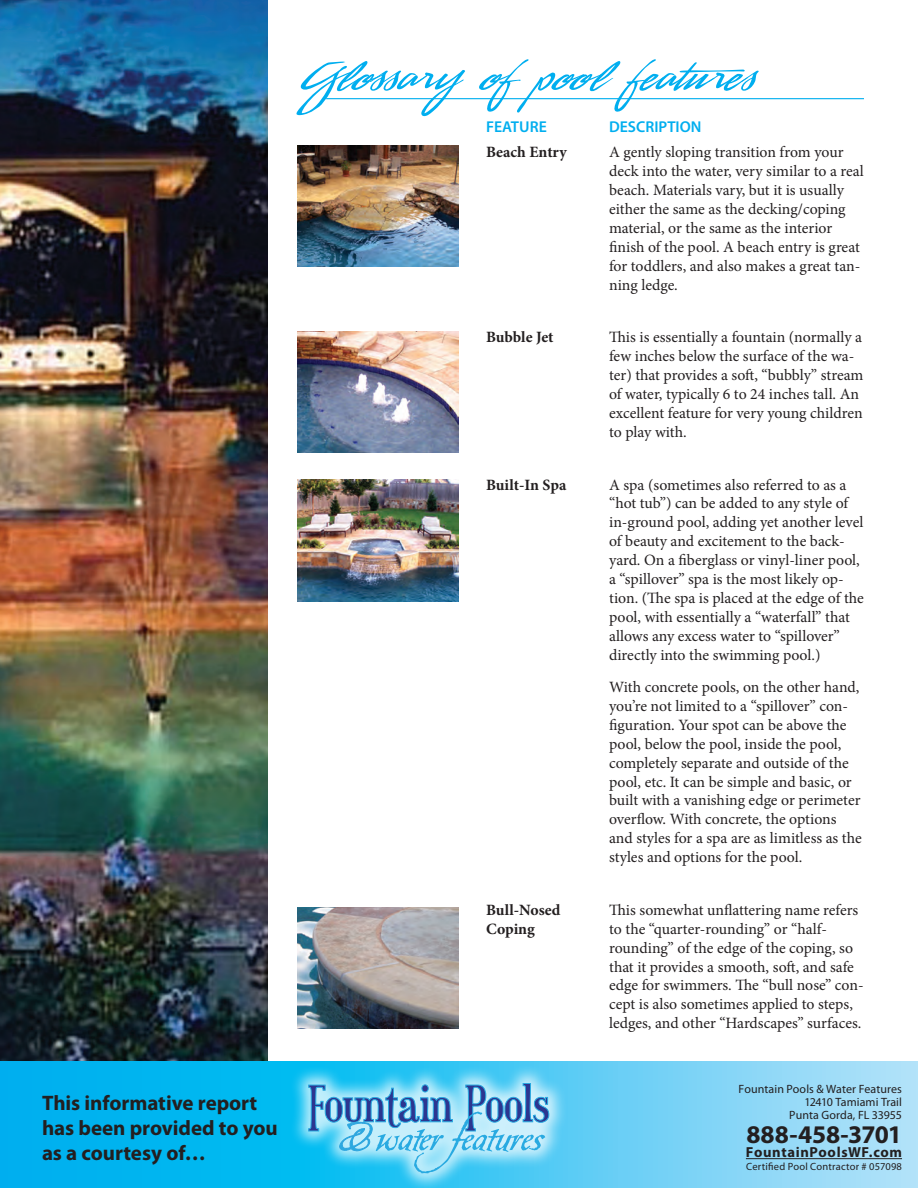
<style>
.page{position:relative;width:918px;height:1188px;background:#fff}
.page>*{position:absolute;margin:0;border:0;box-sizing:border-box;transform-origin:0 0}
.t1{font:72px "LHF Sofia Script";color:#00aeef}
.t2{font:700 25.5px "Myriad Pro";letter-spacing:-.015em;color:#231f20}
.t3{font:700 21px "Myriad Pro";letter-spacing:-.005em;color:#231f20}
.t4{font:15.75px/18.9px "Minion Pro";color:#231f20}
.t5{font:700 15.75px "Minion Pro";color:#231f20}
.t6{font:600 15.75px "Myriad Pro";color:#00aeef}
.t7{font:700 14.55px "Myriad Pro";letter-spacing:.045em;color:#231f20}
.t8{font:12px "Myriad Pro";letter-spacing:.005em;color:#231f20}
.t9{font:10.5px "Myriad Pro";letter-spacing:.02em;color:#231f20}
</style>
<div class="page">
<img style="left:0;top:0;width:268px;height:1062px">
<img style="left:297px;top:145px;width:162px;height:122px">
<img style="left:297px;top:331px;width:162px;height:122px">
<img style="left:297px;top:480px;width:162px;height:121px">
<img style="left:297px;top:907px;width:162px;height:122px">
<svg style="left:0;top:1062px;width:918px;height:126px;background:#48c6f3"></svg>
<hr style="left:326px;top:98px;width:538px;height:1px;background:#00aeef">
<div style="left:290px;top:1064px;width:278px;height:124px;background:#fff;opacity:.75"></div>
<svg style="left:308px;top:1083px;width:241px;height:90px;background:#77c6e9"></svg>
<hr style="left:746px;top:1158px;width:156px;height:1px;background:#231f20">
<p class="t1" style="left:309px;top:22px;width:452px">Glossary of pool features</p>
<p class="t6" style="left:486px;top:117px;width:62px">FEATURE</p>
<p class="t6" style="left:609px;top:117px;width:94px">DESCRIPTION</p>
<p class="t5" style="left:486px;top:141px;width:82px">Beach Entry</p>
<p class="t4" style="left:609px;top:143px;width:256px">A gently sloping transition from your deck into the water, very similar to a real beach. Materials vary, but it is usually either the same as the decking/coping material, or the same as the interior finish of the pool. A beach entry is great for toddlers, and also makes a great tan&shy;ning ledge.</p>
<p class="t5" style="left:486px;top:326px;width:69px">Bubble Jet</p>
<p class="t4" style="left:609px;top:328px;width:256px">This is essentially a fountain (normally a few inches below the surface of the wa&shy;ter) that provides a soft, “bubbly” stream of water, typically 6 to 24 inches tall. An excellent feature for very young children to play with.</p>
<p class="t5" style="left:486px;top:473px;width:82px">Built-In Spa</p>
<p class="t4" style="left:609px;top:475px;width:256px">A spa (sometimes also referred to as a “hot tub”) can be added to any style of in-ground pool, adding yet another level of beauty and excitement to the back&shy;yard. On a fiberglass or vinyl-liner pool, a “spillover” spa is the most likely op&shy;tion. (The spa is placed at the edge of the pool, with essentially a “waterfall” that allows any excess water to “spillover” directly into the swimming pool.)</p>
<p class="t4" style="left:609px;top:678px;width:254px">With concrete pools, on the other hand, you’re not limited to a “spillover” con&shy;figuration. Your spot can be above the pool, below the pool, inside the pool, completely separate and outside of the pool, etc. It can be simple and basic, or built with a vanishing edge or perimeter overflow. With concrete, the options and styles for a spa are as limitless as the styles and options for the pool.</p>
<p class="t5" style="left:486px;top:899px;width:76px">Bull-Nosed</p>
<p class="t4" style="left:609px;top:900px;width:251px">This somewhat unflattering name refers</p>
<p class="t5" style="left:486px;top:918px;width:50px">Coping</p>
<p class="t4" style="left:609px;top:919px;width:256px">to the “quarter-rounding” or “half&shy;rounding” of the edge of the coping, so that it provides a smooth, soft, and safe edge for swimmers. The “bull nose” con&shy;cept is also sometimes applied to steps, ledges, and other “Hardscapes” surfaces.</p>
<p class="t3" style="left:42px;top:1089px;width:217px">This informative report</p>
<p class="t3" style="left:42px;top:1114px;width:237px">has been provided to you</p>
<p class="t3" style="left:42px;top:1139px;width:165px">as a courtesy of…</p>
<p class="t8" style="left:739px;top:1081px;width:165px">Fountain Pools &amp; Water Features</p>
<p class="t8" style="left:804px;top:1095px;width:99px">12410 Tamiami Trail</p>
<p class="t8" style="left:789px;top:1108px;width:114px">Punta Gorda, FL 33955</p>
<p class="t2" style="left:747px;top:1118px;width:157px">888-458-3701</p>
<p class="t7" style="left:746px;top:1143px;width:158px">FountainPoolsWF.com</p>
<p class="t9" style="left:746px;top:1160px;width:157px">Certified Pool Contractor # 057098</p>
</div>
